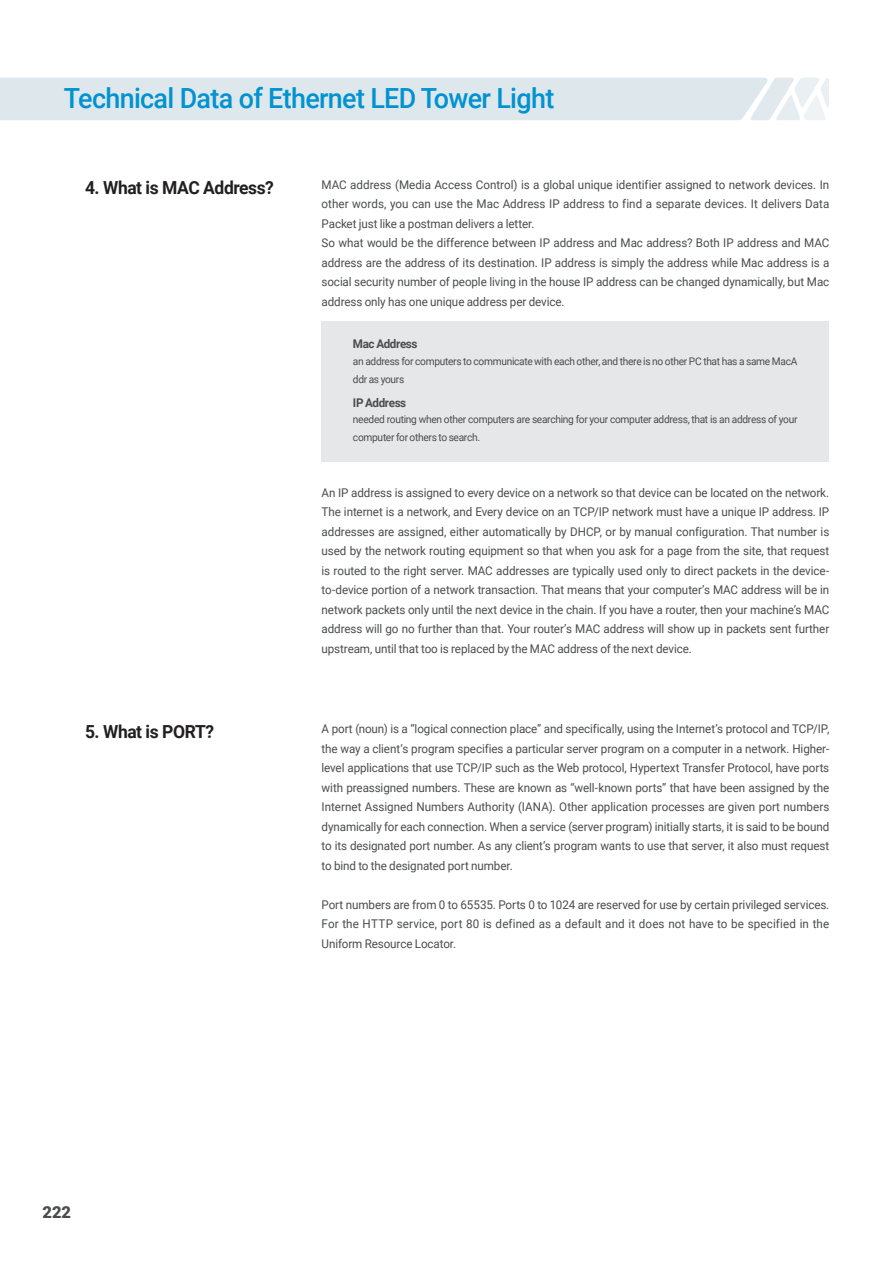
<style>
.page{position:relative;width:893px;height:1263px;background:#fff}
.page>*{position:absolute;margin:0;border:0;box-sizing:border-box;transform-origin:0 0}
.t1{font:500 27.75px "Roboto";letter-spacing:-.025em;color:#0093d0}
.t2{font:700 18px "Roboto";letter-spacing:-.025em;color:#231f20}
.t3{font:900 16.5px "Roboto";color:#4b4c4d}
.본문흘리기{font:12px/19.5px "Roboto";letter-spacing:-.01em;color:#4b4c4d;text-align:justify}
.본문흘리기-2{font:700 12px "Roboto";letter-spacing:-.035em;color:#4b4c4d}
.본문흘리기-3{font:10.5px/18px "Roboto";letter-spacing:-.03em;color:#4b4c4d}
</style>
<div class="page">
<div style="left:322px;top:321px;width:507px;height:140px;background:#e6e7e9"></div>
<div style="left:0;top:78px;width:829px;height:42px;background:#dee7ec"></div>
<p class="t1" style="left:64px;top:79px;width:492px">Technical Data of Ethernet LED Tower Light</p>
<p class="t2" style="left:85px;top:175px;width:190px">4. What is MAC Address?</p>
<p class="본문흘리기" style="left:322px;top:174px;width:509px">MAC address (Media Access Control) is a global unique identifier assigned to network devices. In other words, you can use the Mac Address IP address to find a separate devices. It delivers Data Packet just like a postman delivers a letter.</p>
<p class="본문흘리기" style="left:322px;top:233px;width:509px">So what would be the difference between IP address and Mac address? Both IP address and MAC address are the address of its destination. IP address is simply the address while Mac address is a social security number of people living in the house IP address can be changed dynamically, but Mac address only has one unique address per device.</p>
<p class="본문흘리기-2" style="left:353px;top:336px;width:66px">Mac Address</p>
<p class="본문흘리기-3" style="left:353px;top:352px;width:446px">an address for computers to communicate with each other, and there is no other PC that has a same MacA ddr as yours</p>
<p class="본문흘리기-2" style="left:353px;top:394px;width:55px">IP Address</p>
<p class="본문흘리기-3" style="left:353px;top:410px;width:446px">needed routing when other computers are searching for your computer address, that is an address of your computer for others to search.</p>
<p class="본문흘리기" style="left:322px;top:482px;width:509px">An IP address is assigned to every device on a network so that device can be located on the network.<br>The internet is a network, and Every device on an TCP/IP network must have a unique IP address. IP addresses are assigned, either automatically by DHCP, or by manual configuration. That number is used by the network routing equipment so that when you ask for a page from the site, that request is routed to the right server. MAC addresses are typically used only to direct packets in the device&shy;to-device portion of a network transaction. That means that your computer’s MAC address will be in network packets only until the next device in the chain. If you have a router, then your machine’s MAC address will go no further than that. Your router’s MAC address will show up in packets sent further upstream, until that too is replaced by the MAC address of the next device.</p>
<p class="t2" style="left:85px;top:719px;width:131px">5. What is PORT?</p>
<p class="본문흘리기" style="left:322px;top:719px;width:509px">A port (noun) is a “logical connection place” and specifically, using the Internet’s protocol and TCP/IP, the way a client‘s program specifies a particular server program on a computer in a network. Higher&shy;level applications that use TCP/IP such as the Web protocol, Hypertext Transfer Protocol, have ports with preassigned numbers. These are known as “well-known ports” that have been assigned by the Internet Assigned Numbers Authority (IANA). Other application processes are given port numbers dynamically for each connection. When a service (server program) initially starts, it is said to be bound to its designated port number. As any client’s program wants to use that server, it also must request to bind to the designated port number.</p>
<p class="본문흘리기" style="left:322px;top:894px;width:509px">Port numbers are from 0 to 65535. Ports 0 to 1024 are reserved for use by certain privileged services.<br>For the HTTP service, port 80 is defined as a default and it does not have to be specified in the Uniform Resource Locator.</p>
<h3 class="t3" style="left:43px;top:1200px;width:30px">222</h3>
</div>
